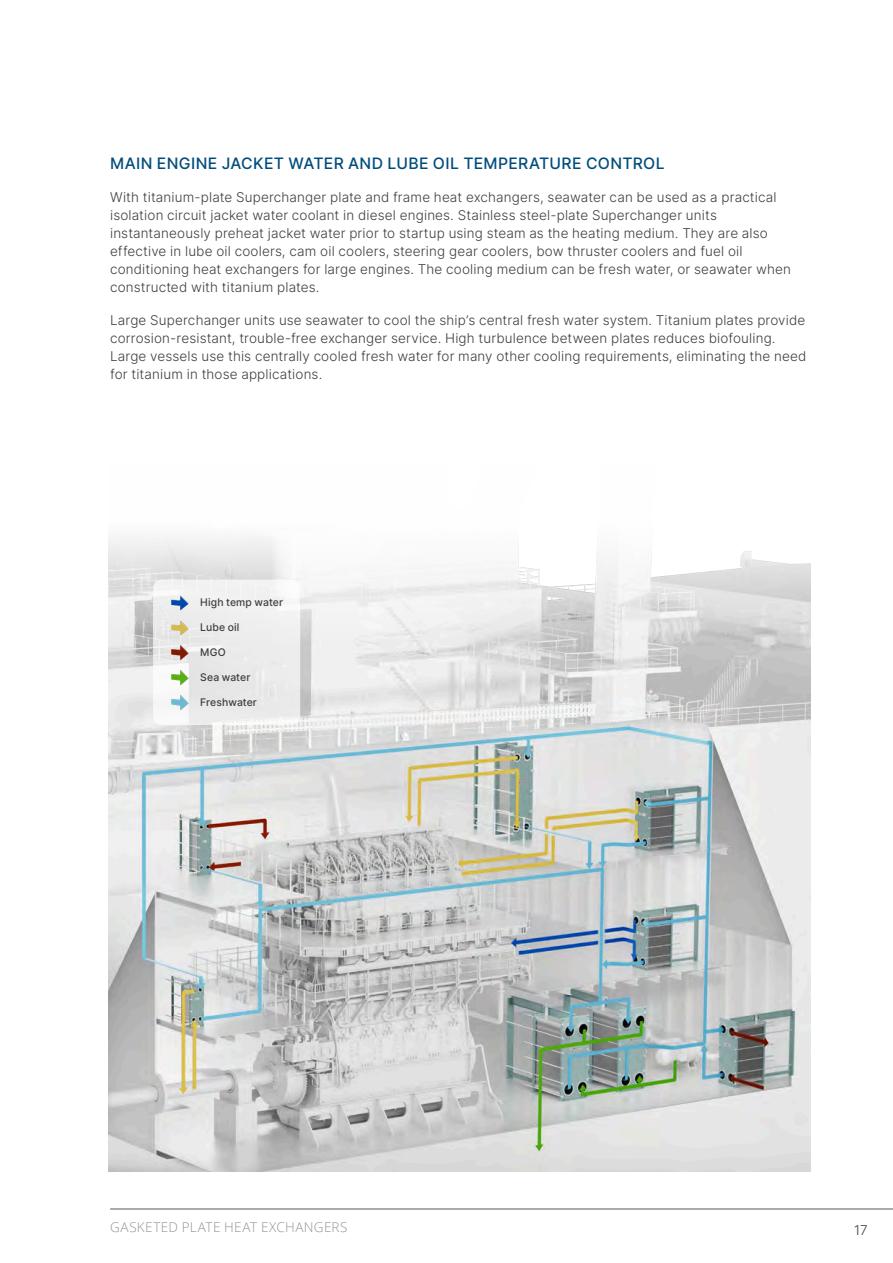
<style>
.page{position:relative;width:893px;height:1263px;background:#fff}
.page>*{position:absolute;margin:0;border:0;box-sizing:border-box;transform-origin:0 0}
.Body_Text_-_Align_Left{font:15.75px "Inter";letter-spacing:.02em;color:#004d7d}
.Body_Text_-_Align_Left-2{font:300 13.5px/18px "Inter";letter-spacing:.01em;color:#3e3e3f}
.t1{font:300 13.5px "Open Sans";letter-spacing:.035em;color:#939598}
.Caption_italic{font:10.5px "Inter";letter-spacing:.01em;color:#3e3e3f}
</style>
<div class="page">
<hr style="left:110px;top:1209px;width:783px;height:1px;background:#57585a">
<img style="left:108px;top:535px;width:702px;height:636px">
<div style="left:153px;top:580px;width:147px;height:145px;background:linear-gradient(to right,#efefef,#ededed);border-radius:9px"></div>
<img style="left:171px;top:594px;width:18px;height:18px">
<img style="left:171px;top:619px;width:18px;height:17px">
<img style="left:171px;top:644px;width:18px;height:17px">
<img style="left:171px;top:669px;width:18px;height:17px">
<img style="left:171px;top:694px;width:18px;height:17px">
<p class="Body_Text_-_Align_Left" style="left:110px;top:152px;width:556px">MAIN ENGINE JACKET WATER AND LUBE OIL TEMPERATURE CONTROL</p>
<p class="Body_Text_-_Align_Left-2" style="left:110px;top:188px;width:682px">With titanium-plate Superchanger plate and frame heat exchangers, seawater can be used as a practical isolation circuit jacket water coolant in diesel engines. Stainless steel-plate Superchanger units instantaneously preheat jacket water prior to startup using steam as the heating medium. They are also effective in lube oil coolers, cam oil coolers, steering gear coolers, bow thruster coolers and fuel oil conditioning heat exchangers for large engines. The cooling medium can be fresh water, or seawater when constructed with titanium plates.</p>
<p class="Body_Text_-_Align_Left-2" style="left:110px;top:311px;width:698px">Large Superchanger units use seawater to cool the ship’s central fresh water system. Titanium plates provide corrosion-resistant, trouble-free exchanger service. High turbulence between plates reduces biofouling.<br>Large vessels use this centrally cooled fresh water for many other cooling requirements, eliminating the need for titanium in those applications.</p>
<p class="Caption_italic" style="left:200px;top:595px;width:84px">High temp water</p>
<p class="Caption_italic" style="left:200px;top:620px;width:41px">Lube oil</p>
<p class="Caption_italic" style="left:200px;top:645px;width:27px">MGO</p>
<p class="Caption_italic" style="left:200px;top:670px;width:52px">Sea water</p>
<p class="Caption_italic" style="left:200px;top:694px;width:58px">Freshwater</p>
<p class="t1" style="left:110px;top:1218px;width:239px">GASKETED PLATE HEAT EXCHANGERS</p>
<p class="Body_Text_-_Align_Left-2" style="left:854px;top:1220px;width:15px">17</p>
</div>
